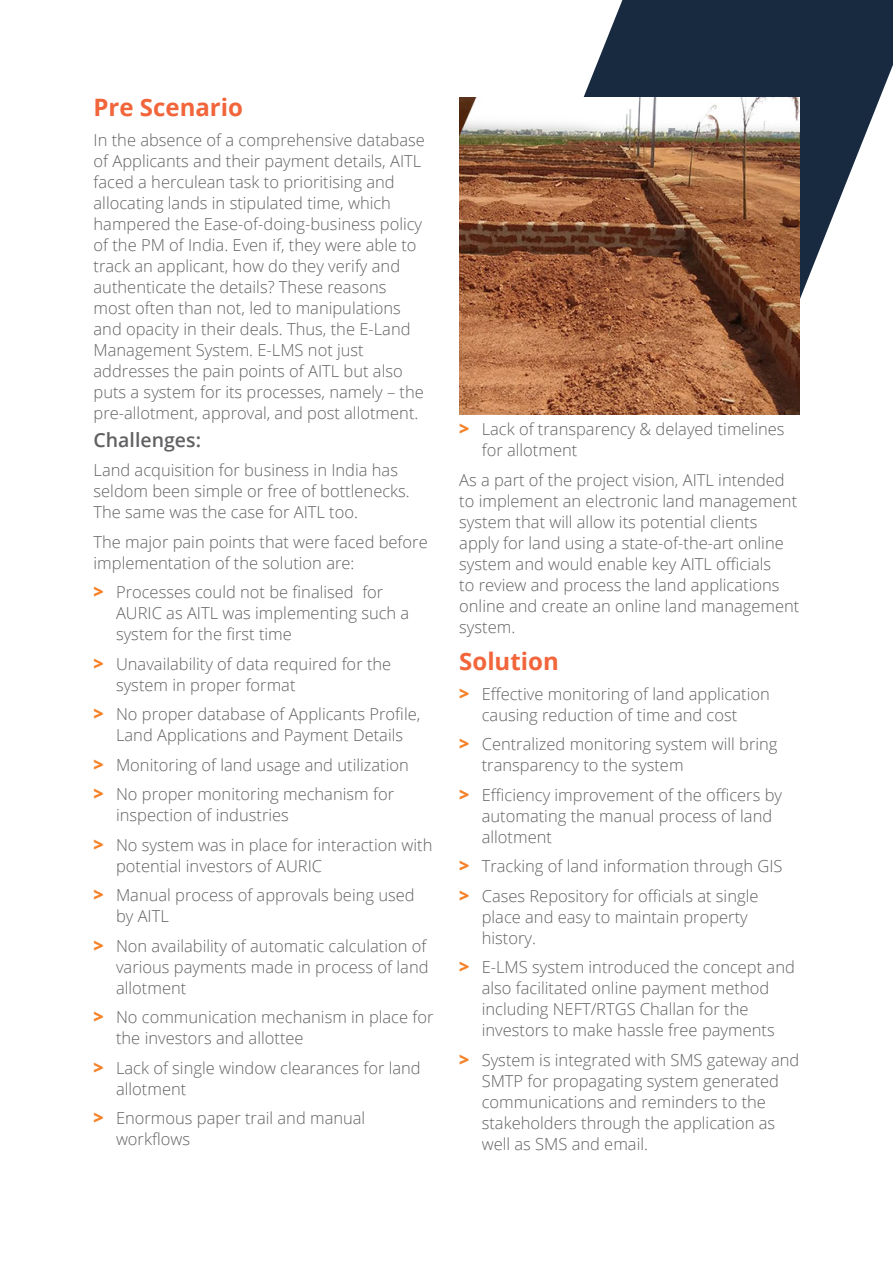
<style>
.page{position:relative;width:893px;height:1263px;background:#fff}
.page>*{position:absolute;margin:0;border:0;box-sizing:border-box;transform-origin:0 0}
.title_4{font:700 24px "Open Sans";color:#f2653b}
.body_text{font:600 19.5px "Open Sans";color:#616164}
.body_text-2{font:300 16.5px/21px "Open Sans";color:#616164}
.s1{font-weight:800;font-size:18px;color:#f58229}
</style>
<div class="page">
<svg style="left:465px;top:0;width:428px;height:393px;fill:#182a40"></svg>
<img style="left:459px;top:98px;width:340px;height:316px">
<p class="title_4" style="left:94px;top:91px;width:151px">Pre Scenario</p>
<p class="body_text-2" style="left:94px;top:129px;width:333px">In the absence of a comprehensive database of Applicants and their payment details, AITL faced a herculean task to prioritising and allocating lands in stipulated time, which hampered the Ease-of-doing-business policy of the PM of India. Even if, they were able to track an applicant, how do they verify and authenticate the details? These reasons most often than not, led to manipulations and opacity in their deals. Thus, the E-Land Management System. E-LMS not just addresses the pain points of AITL but also puts a system for its processes, namely – the pre-allotment, approval, and post allotment.</p>
<p class="body_text" style="left:94px;top:426px;width:109px">Challenges:</p>
<p class="body_text-2" style="left:94px;top:459px;width:318px">Land acquisition for business in India has seldom been simple or free of bottlenecks.<br>The same was the case for AITL too.</p>
<p class="body_text-2" style="left:94px;top:531px;width:336px">The major pain points that were faced before implementation of the solution are:</p>
<p class="body_text-2" style="left:116px;top:581px;width:295px;text-indent:-22px"><span class="s1">&gt;</span> Processes could not be finalised for<br>AURIC as AITL was implementing such a system for the first time</p>
<p class="body_text-2" style="left:116px;top:653px;width:277px;text-indent:-22px"><span class="s1">&gt;</span> Unavailability of data required for the system in proper format</p>
<p class="body_text-2" style="left:94px;top:703px;width:328px;text-align:center"><span class="s1">&gt;</span> No proper database of Applicants Profile,<br>Land Applications and Payment Details</p>
<p class="body_text-2" style="left:94px;top:754px;width:317px"><span class="s1">&gt;</span> Monitoring of land usage and utilization</p>
<p class="body_text-2" style="left:116px;top:783px;width:280px;text-indent:-22px"><span class="s1">&gt;</span> No proper monitoring mechanism for inspection of industries</p>
<p class="body_text-2" style="left:116px;top:834px;width:318px;text-indent:-22px"><span class="s1">&gt;</span> No system was in place for interaction with potential investors of AURIC</p>
<p class="body_text-2" style="left:116px;top:884px;width:300px;text-indent:-22px"><span class="s1">&gt;</span> Manual process of approvals being used by AITL</p>
<p class="body_text-2" style="left:116px;top:935px;width:314px;text-indent:-22px"><span class="s1">&gt;</span> Non availability of automatic calculation of various payments made in process of land allotment</p>
<p class="body_text-2" style="left:116px;top:1006px;width:319px;text-indent:-22px"><span class="s1">&gt;</span> No communication mechanism in place for the investors and allottee</p>
<p class="body_text-2" style="left:116px;top:1057px;width:306px;text-indent:-22px"><span class="s1">&gt;</span> Lack of single window clearances for land allotment</p>
<p class="body_text-2" style="left:116px;top:1107px;width:251px;text-indent:-22px"><span class="s1">&gt;</span> Enormous paper trail and manual workflows</p>
<p class="body_text-2" style="left:482px;top:418px;width:304px;text-indent:-22px"><span class="s1">&gt;</span> Lack of transparency &amp; delayed timelines for allotment</p>
<p class="body_text-2" style="left:459px;top:469px;width:342px">As a part of the project vision, AITL intended to implement an electronic land management system that will allow its potential clients apply for land using a state-of-the-art online system and would enable key AITL officials<br>to review and process the land applications online and create an online land management system.</p>
<p class="title_4" style="left:459px;top:644px;width:101px">Solution</p>
<p class="body_text-2" style="left:482px;top:683px;width:290px;text-indent:-22px"><span class="s1">&gt;</span> Effective monitoring of land application causing reduction of time and cost</p>
<p class="body_text-2" style="left:482px;top:733px;width:297px;text-indent:-22px"><span class="s1">&gt;</span> Centralized monitoring system will bring transparency to the system</p>
<p class="body_text-2" style="left:482px;top:784px;width:302px;text-indent:-22px"><span class="s1">&gt;</span> Efficiency improvement of the officers by automating the manual process of land allotment</p>
<p class="body_text-2" style="left:459px;top:855px;width:325px"><span class="s1">&gt;</span> Tracking of land information through GIS</p>
<p class="body_text-2" style="left:482px;top:885px;width:278px;text-indent:-22px"><span class="s1">&gt;</span> Cases Repository for officials at single place and easy to maintain property history.</p>
<p class="body_text-2" style="left:482px;top:956px;width:315px;text-indent:-22px"><span class="s1">&gt;</span> E-LMS system introduced the concept and also facilitated online payment method including NEFT/RTGS Challan for the investors to make hassle free payments</p>
<p class="body_text-2" style="left:482px;top:1049px;width:319px;text-indent:-22px"><span class="s1">&gt;</span> System is integrated with SMS gateway and SMTP for propagating system generated communications and reminders to the stakeholders through the application as well as SMS and email.</p>
</div>
